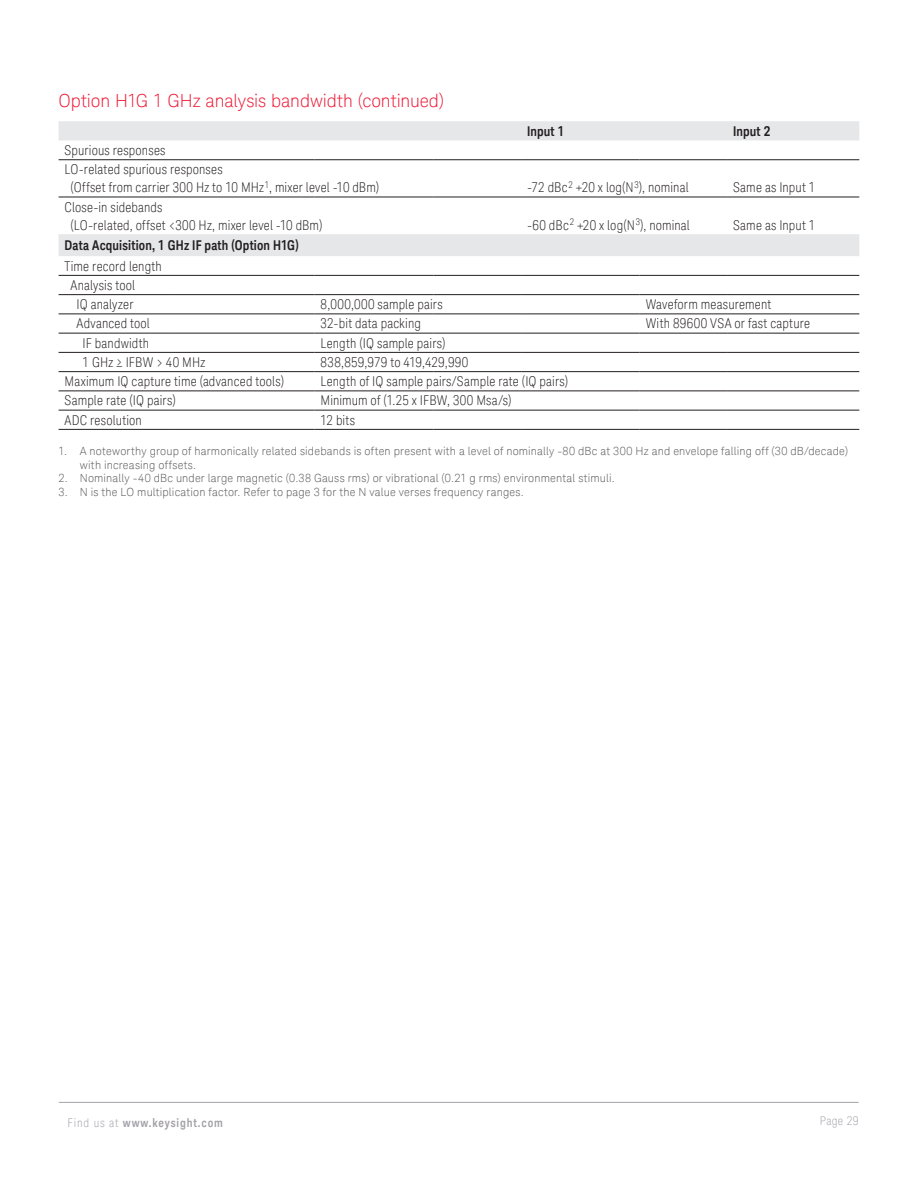
<style>
.page{position:relative;width:918px;height:1188px;background:#fff}
.page>*{position:absolute;margin:0;border:0;box-sizing:border-box;transform-origin:0 0}
.K_Heading_2{font:300 18px "Keysight Sans";letter-spacing:-.005em;color:#ed1a36}
.K_Table_Text{font:300 condensed 13.5px "Keysight Sans";letter-spacing:.015em;color:#231f20}
.K_Table_Heading_1{font:700 13.5px "Keysight Sans Condensed";letter-spacing:.01em;color:#231f20}
.t1{font:700 12px "Keysight Sans Condensed";letter-spacing:.07em;color:#a4a1a9}
.t2{font:300 condensed 12px "Keysight Sans";letter-spacing:.03em;color:#a4a1a9}
.t3{font:300 11.25px/13.5px "Keysight Sans";letter-spacing:.015em;color:#57585a}
.s1{font-family:"Keysight Sans";font-weight:300;font-stretch:condensed}
</style>
<div class="page">
<hr style="left:59px;top:1102px;width:800px;height:1px;background:#a4a1a9">
<svg style="left:59px;top:121px;width:800px;height:135px"></svg>
<hr style="left:59px;top:275px;width:114px;height:1px;background:#231f20">
<hr style="left:173px;top:275px;width:142px;height:1px;background:#231f20">
<hr style="left:315px;top:275px;width:119px;height:1px;background:#231f20">
<hr style="left:434px;top:275px;width:87px;height:1px;background:#231f20">
<hr style="left:521px;top:275px;width:119px;height:1px;background:#231f20">
<hr style="left:640px;top:275px;width:87px;height:1px;background:#231f20">
<hr style="left:727px;top:275px;width:132px;height:1px;background:#231f20">
<hr style="left:59px;top:294px;width:114px;height:1px;background:#231f20">
<hr style="left:173px;top:294px;width:142px;height:1px;background:#231f20">
<hr style="left:315px;top:294px;width:119px;height:1px;background:#231f20">
<hr style="left:434px;top:294px;width:87px;height:1px;background:#231f20">
<hr style="left:521px;top:294px;width:119px;height:1px;background:#231f20">
<hr style="left:640px;top:294px;width:87px;height:1px;background:#231f20">
<hr style="left:727px;top:294px;width:132px;height:1px;background:#231f20">
<hr style="left:59px;top:314px;width:114px;height:1px;background:#231f20">
<hr style="left:173px;top:314px;width:142px;height:1px;background:#231f20">
<hr style="left:315px;top:314px;width:119px;height:1px;background:#231f20">
<hr style="left:434px;top:314px;width:87px;height:1px;background:#231f20">
<hr style="left:521px;top:314px;width:119px;height:1px;background:#231f20">
<hr style="left:640px;top:314px;width:87px;height:1px;background:#231f20">
<hr style="left:727px;top:314px;width:132px;height:1px;background:#231f20">
<hr style="left:59px;top:333px;width:114px;height:1px;background:#231f20">
<hr style="left:173px;top:333px;width:142px;height:1px;background:#231f20">
<hr style="left:315px;top:333px;width:119px;height:1px;background:#231f20">
<hr style="left:434px;top:333px;width:87px;height:1px;background:#231f20">
<hr style="left:521px;top:333px;width:119px;height:1px;background:#231f20">
<hr style="left:640px;top:333px;width:87px;height:1px;background:#231f20">
<hr style="left:727px;top:333px;width:132px;height:1px;background:#231f20">
<hr style="left:59px;top:352px;width:114px;height:1px;background:#231f20">
<hr style="left:173px;top:352px;width:142px;height:1px;background:#231f20">
<hr style="left:315px;top:352px;width:119px;height:1px;background:#231f20">
<hr style="left:434px;top:352px;width:87px;height:1px;background:#231f20">
<hr style="left:521px;top:352px;width:119px;height:1px;background:#231f20">
<hr style="left:640px;top:352px;width:87px;height:1px;background:#231f20">
<hr style="left:727px;top:352px;width:132px;height:1px;background:#231f20">
<hr style="left:59px;top:371px;width:114px;height:1px;background:#231f20">
<hr style="left:173px;top:371px;width:142px;height:1px;background:#231f20">
<hr style="left:315px;top:371px;width:119px;height:1px;background:#231f20">
<hr style="left:434px;top:371px;width:87px;height:1px;background:#231f20">
<hr style="left:521px;top:371px;width:119px;height:1px;background:#231f20">
<hr style="left:640px;top:371px;width:87px;height:1px;background:#231f20">
<hr style="left:727px;top:371px;width:132px;height:1px;background:#231f20">
<hr style="left:59px;top:391px;width:114px;height:1px;background:#231f20">
<hr style="left:173px;top:391px;width:142px;height:1px;background:#231f20">
<hr style="left:315px;top:391px;width:119px;height:1px;background:#231f20">
<hr style="left:434px;top:391px;width:87px;height:1px;background:#231f20">
<hr style="left:521px;top:391px;width:119px;height:1px;background:#231f20">
<hr style="left:640px;top:391px;width:87px;height:1px;background:#231f20">
<hr style="left:727px;top:391px;width:132px;height:1px;background:#231f20">
<hr style="left:59px;top:410px;width:114px;height:1px;background:#231f20">
<hr style="left:173px;top:410px;width:142px;height:1px;background:#231f20">
<hr style="left:315px;top:410px;width:119px;height:1px;background:#231f20">
<hr style="left:434px;top:410px;width:87px;height:1px;background:#231f20">
<hr style="left:521px;top:410px;width:119px;height:1px;background:#231f20">
<hr style="left:640px;top:410px;width:87px;height:1px;background:#231f20">
<hr style="left:727px;top:410px;width:132px;height:1px;background:#231f20">
<hr style="left:59px;top:429px;width:114px;height:1px;background:#231f20">
<hr style="left:173px;top:429px;width:142px;height:1px;background:#231f20">
<hr style="left:315px;top:429px;width:119px;height:1px;background:#231f20">
<hr style="left:434px;top:429px;width:87px;height:1px;background:#231f20">
<hr style="left:521px;top:429px;width:119px;height:1px;background:#231f20">
<hr style="left:640px;top:429px;width:87px;height:1px;background:#231f20">
<hr style="left:727px;top:429px;width:132px;height:1px;background:#231f20">
<hr style="left:727px;top:197px;width:132px;height:1px;background:#231f20">
<hr style="left:434px;top:197px;width:87px;height:1px;background:#231f20">
<hr style="left:521px;top:197px;width:119px;height:1px;background:#231f20">
<hr style="left:640px;top:197px;width:87px;height:1px;background:#231f20">
<hr style="left:173px;top:159px;width:142px;height:1px;background:#231f20">
<hr style="left:59px;top:197px;width:114px;height:1px;background:#231f20">
<hr style="left:173px;top:197px;width:142px;height:1px;background:#231f20">
<hr style="left:315px;top:197px;width:119px;height:1px;background:#231f20">
<hr style="left:315px;top:159px;width:119px;height:1px;background:#231f20">
<hr style="left:434px;top:159px;width:87px;height:1px;background:#231f20">
<hr style="left:521px;top:159px;width:119px;height:1px;background:#231f20">
<hr style="left:640px;top:159px;width:87px;height:1px;background:#231f20">
<hr style="left:727px;top:159px;width:132px;height:1px;background:#231f20">
<hr style="left:59px;top:159px;width:114px;height:1px;background:#231f20">
<p class="K_Heading_2" style="left:59px;top:90px;width:387px">Option H1G 1 GHz analysis bandwidth (continued)</p>
<p class="K_Table_Heading_1" style="left:527px;top:123px;width:39px">Input 1</p>
<p class="K_Table_Heading_1" style="left:733px;top:123px;width:39px">Input 2</p>
<p class="K_Table_Text" style="left:65px;top:142px;width:103px">Spurious responses</p>
<p class="K_Table_Text" style="left:65px;top:162px;width:160px">LO-related spurious responses</p>
<p class="K_Table_Text" style="left:71px;top:180px;width:310px">(Offset from carrier 300 Hz to 10 MHz<sup>1</sup>, mixer level -10 dBm)</p>
<p class="K_Table_Text" style="left:527px;top:180px;width:163px">-72 dBc<sup>2</sup> +20 x log(N<sup>3</sup>), nominal</p>
<p class="K_Table_Text" style="left:733px;top:180px;width:84px">Same as Input 1</p>
<p class="K_Table_Text" style="left:65px;top:199px;width:100px">Close-in sidebands</p>
<p class="K_Table_Text" style="left:71px;top:217px;width:253px">(LO-related, offset &lt;300 Hz, mixer level -10 dBm)</p>
<p class="K_Table_Text" style="left:527px;top:217px;width:164px">-60 dBc<sup>2</sup> +20 x log(N<sup>3</sup>), nominal</p>
<p class="K_Table_Text" style="left:733px;top:217px;width:84px">Same as Input 1</p>
<p class="K_Table_Heading_1" style="left:65px;top:237px;width:236px">Data Acquisition, 1 GHz IF path (Option H1G)</p>
<p class="K_Table_Text" style="left:65px;top:258px;width:99px">Time record length</p>
<p class="K_Table_Text" style="left:71px;top:277px;width:66px">Analysis tool</p>
<p class="K_Table_Text" style="left:77px;top:296px;width:58px">IQ analyzer</p>
<p class="K_Table_Text" style="left:321px;top:296px;width:124px">8,000,000 sample pairs</p>
<p class="K_Table_Text" style="left:646px;top:296px;width:127px">Waveform measurement</p>
<p class="K_Table_Text" style="left:77px;top:316px;width:75px">Advanced tool</p>
<p class="K_Table_Text" style="left:321px;top:316px;width:102px">32-bit data packing</p>
<p class="K_Table_Text" style="left:646px;top:316px;width:166px">With 89600 VSA or fast capture</p>
<p class="K_Table_Text" style="left:83px;top:335px;width:68px">IF bandwidth</p>
<p class="K_Table_Text" style="left:321px;top:335px;width:126px">Length (IQ sample pairs)</p>
<p class="K_Table_Text" style="left:83px;top:354px;width:124px">1 GHz ≥ IFBW &gt; 40 MHz</p>
<p class="K_Table_Text" style="left:321px;top:354px;width:149px">838,859,979 to 419,429,990</p>
<p class="K_Table_Text" style="left:65px;top:373px;width:221px">Maximum IQ capture time (advanced tools)</p>
<p class="K_Table_Text" style="left:321px;top:373px;width:249px">Length of IQ sample pairs/Sample rate (IQ pairs)</p>
<p class="K_Table_Text" style="left:65px;top:393px;width:113px">Sample rate (IQ pairs)</p>
<p class="K_Table_Text" style="left:321px;top:393px;width:192px">Minimum of (1.25 x IFBW, 300 Msa/s)</p>
<p class="K_Table_Text" style="left:65px;top:412px;width:79px">ADC resolution</p>
<p class="K_Table_Text" style="left:321px;top:412px;width:36px">12 bits</p>
<p class="t3" style="left:80px;top:445px;width:770px;text-indent:-21px">1. A noteworthy group of harmonically related sidebands is often present with a level of nominally -80 dBc at 300 Hz and envelope falling off (30 dB/decade) with increasing offsets.</p>
<p class="t3" style="left:59px;top:472px;width:558px">2. Nominally -40 dBc under large magnetic (0.38 Gauss rms) or vibrational (0.21 g rms) environmental stimuli.</p>
<p class="t3" style="left:59px;top:485px;width:467px">3. N is the LO multiplication factor. Refer to page 3 for the N value verses frequency ranges.</p>
<p class="t1" style="left:68px;top:1115px;width:157px"><span class="s1">Find us at</span> www.keysight.com</p>
<p class="t2" style="left:820px;top:1113px;width:40px">Page 29</p>
</div>
